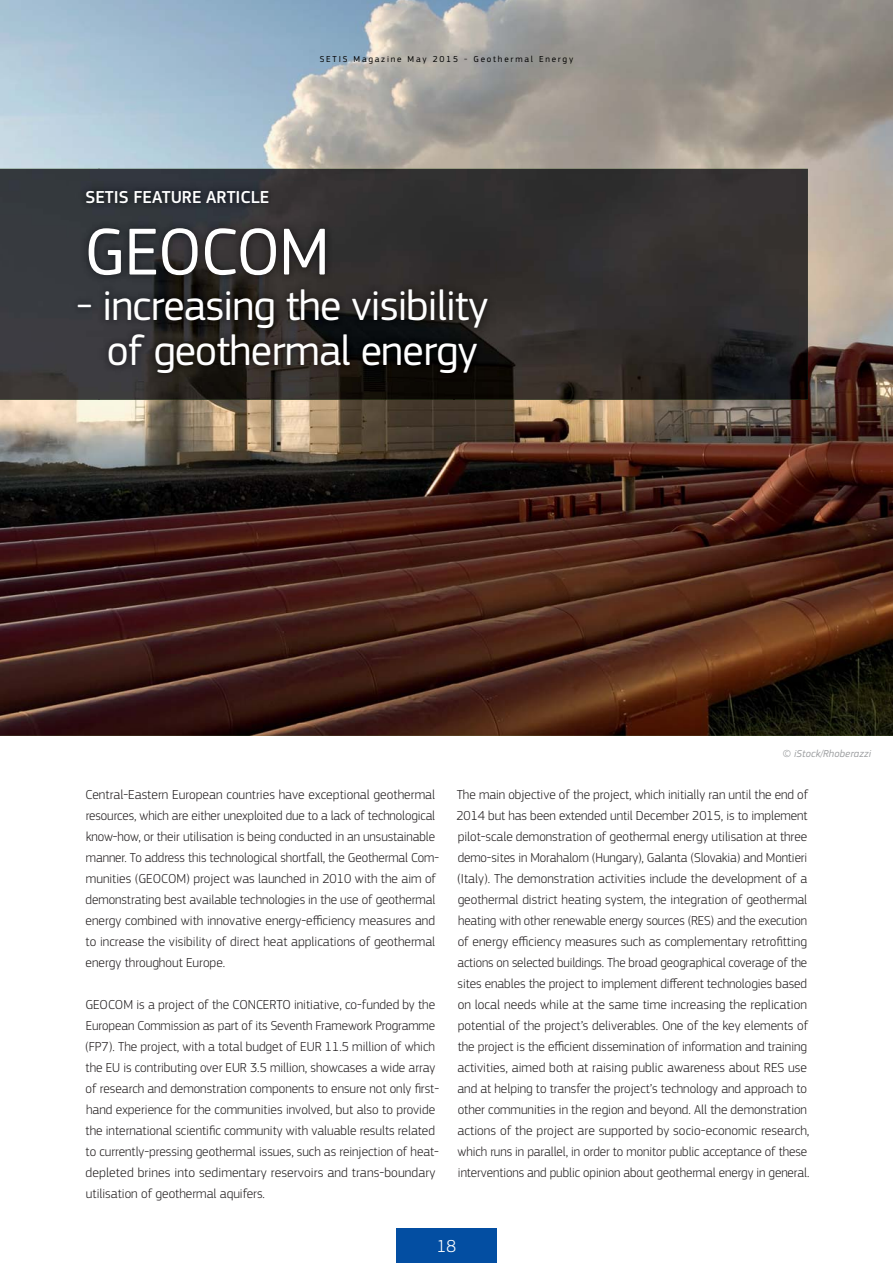
<style>
.page{position:relative;width:893px;height:1263px;background:#fff}
.page>*{position:absolute;margin:0;border:0;box-sizing:border-box;transform-origin:0 0}
.t1{font:69px "EC Square Sans Pro";letter-spacing:-.02em;color:#fff}
.t2{font:43.5px/45px "EC Square Sans Pro";letter-spacing:-.02em;color:#fff;text-align:center}
.t3{font:500 18px "EC Square Sans Pro";color:#fff}
.t4{font:300 18px "EC Square Sans Pro";color:#fff}
.t5{font:300 13.5px/21px "EC Square Sans Pro";color:#231f20}
.t6{font:italic 10.5px "EC Square Sans Pro";letter-spacing:.01em;color:#9d9fa1}
.t7{font:9px "EC Square Sans Pro";letter-spacing:.2em;color:#000}
</style>
<div class="page">
<div style="left:396px;top:1228px;width:101px;height:35px;background:#034ea2"></div>
<img style="left:0;top:0;width:893px;height:736px">
<img style="left:0;top:169px;width:99px;height:231px">
<img style="left:99px;top:169px;width:709px;height:46px">
<img style="left:454px;top:215px;width:354px;height:185px">
<img style="left:99px;top:382px;width:355px;height:18px">
<img style="left:69px;top:181px;width:427px;height:201px">
<p class="t7" style="left:320px;top:56px;width:255px">SETIS Magazine May 2015 - Geothermal Energy</p>
<h3 class="t3" style="left:86px;top:190px;width:185px">SETIS FEATURE ARTICLE</h3>
<h1 class="t1" style="left:84px;top:226px;width:247px">GEOCOM</h1>
<h2 class="t2" style="left:76px;top:287px;width:413px">- increasing the visibility of geothermal energy</h2>
<p class="t6" style="left:783px;top:749px;width:90px">© iStock/Rhoberazzi</p>
<p class="t5" style="left:85px;top:785px;width:355px">Central-Eastern European countries have exceptional geothermal resources, which are either unexploited due to a lack of technological know-how, or their utilisation is being conducted in an unsustainable manner. To address this technological shortfall, the Geothermal Com&shy;munities (GEOCOM) project was launched in 2010 with the aim of demonstrating best available technologies in the use of geothermal energy combined with innovative energy-efficiency measures and to increase the visibility of direct heat applications of geothermal energy throughout Europe.</p>
<p class="t5" style="left:85px;top:995px;width:355px">GEOCOM is a project of the CONCERTO initiative, co-funded by the European Commission as part of its Seventh Framework Programme (FP7). The project, with a total budget of EUR 11.5 million of which the EU is contributing over EUR 3.5 million, showcases a wide array of research and demonstration components to ensure not only first&shy;hand experience for the communities involved, but also to provide the international scientific community with valuable results related to currently-pressing geothermal issues, such as reinjection of heat&shy;depleted brines into sedimentary reservoirs and trans-boundary utilisation of geothermal aquifers.</p>
<p class="t5" style="left:456px;top:785px;width:355px">The main objective of the project, which initially ran until the end of 2014 but has been extended until December 2015, is to implement pilot-scale demonstration of geothermal energy utilisation at three demo-sites in Morahalom (Hungary), Galanta (Slovakia) and Montieri (Italy). The demonstration activities include the development of a geothermal district heating system, the integration of geothermal heating with other renewable energy sources (RES) and the execution of energy efficiency measures such as complementary retrofitting actions on selected buildings. The broad geographical coverage of the sites enables the project to implement different technologies based on local needs while at the same time increasing the replication potential of the project’s deliverables. One of the key elements of the project is the efficient dissemination of information and training activities, aimed both at raising public awareness about RES use and at helping to transfer the project’s technology and approach to other communities in the region and beyond. All the demonstration actions of the project are supported by socio-economic research, which runs in parallel, in order to monitor public acceptance of these interventions and public opinion about geothermal energy in general.</p>
<h3 class="t4" style="left:437px;top:1239px;width:21px">18</h3>
</div>
